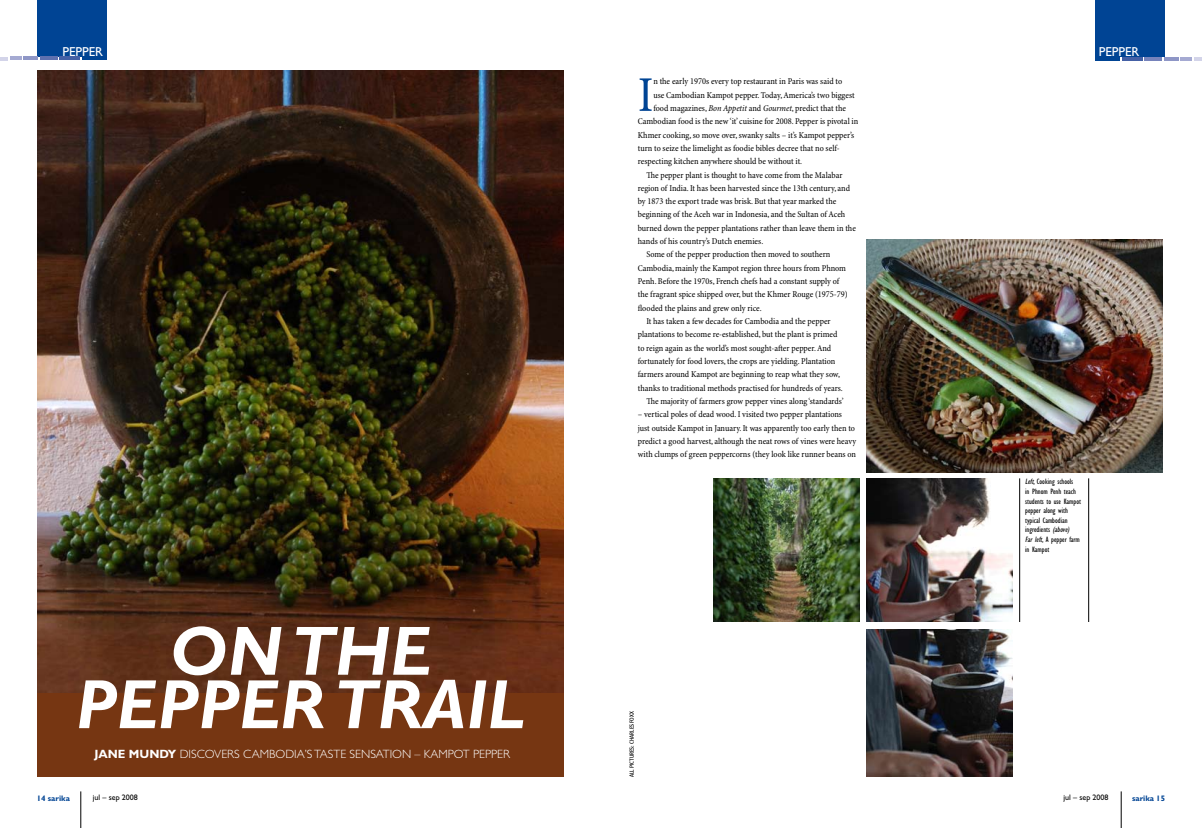
<style>
.page{position:relative;width:1202px;height:828px;background:#fff}
.page>*{position:absolute;margin:0;border:0;box-sizing:border-box;transform-origin:0 0}
.t1{font:italic 700 70px/53.4px "Gill Sans";color:#fff;text-align:center}
.t2{font:condensed 50.5px "Minion Pro";color:#004494}
.t3{font:13px "Gill Sans";color:#fff}
.t4{font:300 12px "Gill Sans";color:#fff}
.t5{font:condensed 9px/13.3px "Minion Pro";color:#000}
.t6{font:condensed 8px/9.6px "Gill Sans";color:#000}
.t7{font:8px "Gill Sans";color:#000}
.t8{font:700 8px "Gill Sans";color:#004494}
.t9{font:6px "Meta Cond Medium LF";letter-spacing:-.005em;color:#000}
.s1{font-weight:700}
.s2{font-style:italic}
</style>
<div class="page">
<div style="left:37px;top:0;width:69px;height:57px;background:#004494"></div>
<hr style="left:81px;top:791px;width:1px;height:37px;background:#000">
<hr style="left:82px;top:57px;width:24px;height:3px;background:#004494">
<hr style="left:59px;top:57px;width:21px;height:3px;background:#4460a5">
<hr style="left:40px;top:57px;width:18px;height:3px;background:#5e70af">
<hr style="left:23px;top:57px;width:15px;height:3px;background:#8e96c6">
<svg style="left:0;top:57px;width:22px;height:3px"></svg>
<div style="left:1096px;top:0;width:69px;height:57px;background:#004494"></div>
<hr style="left:1096px;top:57px;width:24px;height:3px;background:#004494">
<hr style="left:1122px;top:57px;width:21px;height:3px;background:#4460a5">
<hr style="left:1144px;top:57px;width:18px;height:3px;background:#7683bb">
<hr style="left:1164px;top:57px;width:15px;height:3px;background:#8e96c6">
<svg style="left:1180px;top:57px;width:22px;height:3px"></svg>
<hr style="left:1121px;top:791px;width:1px;height:37px;background:#000">
<div style="left:38px;top:71px;width:526px;height:706px;background:#763612"></div>
<img style="left:38px;top:71px;width:526px;height:621px">
<img style="left:714px;top:478px;width:146px;height:144px">
<img style="left:867px;top:478px;width:145px;height:299px">
<hr style="left:1019px;top:478px;width:1px;height:146px;background:#000">
<hr style="left:1088px;top:478px;width:1px;height:146px;background:#000">
<div style="left:707px;top:622px;width:463px;height:7px;background:#fff"></div>
<img style="left:867px;top:239px;width:296px;height:233px">
<h3 class="t3" style="left:62px;top:44px;width:42px">PEPPER</h3>
<h1 class="t1" style="left:76px;top:625px;width:450px">ON THE<br>PEPPER TRAIL</h1>
<h3 class="t4" style="left:94px;top:747px;width:417px"><span class="s1">JANE MUNDY</span> DISCOVERS CAMBODIA’S TASTE SENSATION – KAMPOT PEPPER</h3>
<h2 class="t2" style="left:638px;top:65px;width:17px">I</h2>
<p class="t5" style="left:653px;top:75px;width:190px">n the early 1970s every top restaurant in Paris was said to</p>
<p class="t5" style="left:653px;top:88px;width:203px">use Cambodian Kampot pepper. Today, America’s two biggest</p>
<p class="t5" style="left:653px;top:102px;width:194px">food magazines, <span class="s2">Bon Appetit</span> and <span class="s2">Gourmet</span>, predict that the</p>
<p class="t5" style="left:638px;top:115px;width:222px">Cambodian food is the new ‘it’ cuisine for 2008. Pepper is pivotal in</p>
<p class="t5" style="left:638px;top:128px;width:218px">Khmer cooking, so move over, swanky salts – it’s Kampot pepper’s</p>
<p class="t5" style="left:638px;top:142px;width:203px">turn to seize the limelight as foodie bibles decree that no self-</p>
<p class="t5" style="left:638px;top:155px;width:166px">respecting kitchen anywhere should be without it.</p>
<p class="t5" style="left:646px;top:168px;width:198px">The pepper plant is thought to have come from the Malabar</p>
<p class="t5" style="left:638px;top:182px;width:214px">region of India. It has been harvested since the 13th century, and</p>
<p class="t5" style="left:638px;top:195px;width:200px">by 1873 the export trade was brisk. But that year marked the</p>
<p class="t5" style="left:638px;top:208px;width:209px">beginning of the Aceh war in Indonesia, and the Sultan of Aceh</p>
<p class="t5" style="left:638px;top:222px;width:220px">burned down the pepper plantations rather than leave them in the</p>
<p class="t5" style="left:638px;top:235px;width:127px">hands of his country’s Dutch enemies.</p>
<p class="t5" style="left:646px;top:248px;width:186px">Some of the pepper production then moved to southern</p>
<p class="t5" style="left:638px;top:262px;width:210px">Cambodia, mainly the Kampot region three hours from Phnom</p>
<p class="t5" style="left:638px;top:275px;width:203px">Penh. Before the 1970s, French chefs had a constant supply of</p>
<p class="t5" style="left:638px;top:288px;width:211px">the fragrant spice shipped over, but the Khmer Rouge (1975-79)</p>
<p class="t5" style="left:638px;top:302px;width:125px">flooded the plains and grew only rice.</p>
<p class="t5" style="left:646px;top:315px;width:186px">It has taken a few decades for Cambodia and the pepper</p>
<p class="t5" style="left:638px;top:328px;width:201px">plantations to become re-established, but the plant is primed</p>
<p class="t5" style="left:638px;top:341px;width:195px">to reign again as the world’s most sought-after pepper. And</p>
<p class="t5" style="left:638px;top:355px;width:199px">fortunately for food lovers, the crops are yielding. Plantation</p>
<p class="t5" style="left:638px;top:368px;width:204px">farmers around Kampot are beginning to reap what they sow,</p>
<p class="t5" style="left:638px;top:381px;width:207px">thanks to traditional methods practised for hundreds of years.</p>
<p class="t5" style="left:646px;top:395px;width:199px">The majority of farmers grow pepper vines along ‘standards’</p>
<p class="t5" style="left:638px;top:408px;width:220px">– vertical poles of dead wood. I visited two pepper plantations just outside Kampot in January. It was apparently too early then to predict a good harvest, although the neat rows of vines were heavy with clumps of green peppercorns (they look like runner beans on</p>
<p class="t9" style="left:628px;top:777px;width:67px;rotate:-90deg">all PICTUREs: charles foxx</p>
<h3 class="t3" style="left:1099px;top:44px;width:42px">PEPPER</h3>
<p class="t6" style="left:1025px;top:477px;width:57px"><span class="s2">Left,</span>Cooking schools<br>in Phnom Penh teach students to use Kampot pepper along with typical Cambodian ingredients <span class="s2">(above)<br>Far left,</span>A pepper farm in Kampot</p>
<p class="t8" style="left:37px;top:793px;width:35px">14 sarika</p>
<p class="t7" style="left:93px;top:793px;width:47px">jul – sep 2008</p>
<p class="t8" style="left:1132px;top:793px;width:35px">sarika 15</p>
<p class="t7" style="left:1063px;top:793px;width:47px">jul – sep 2008</p>
</div>
